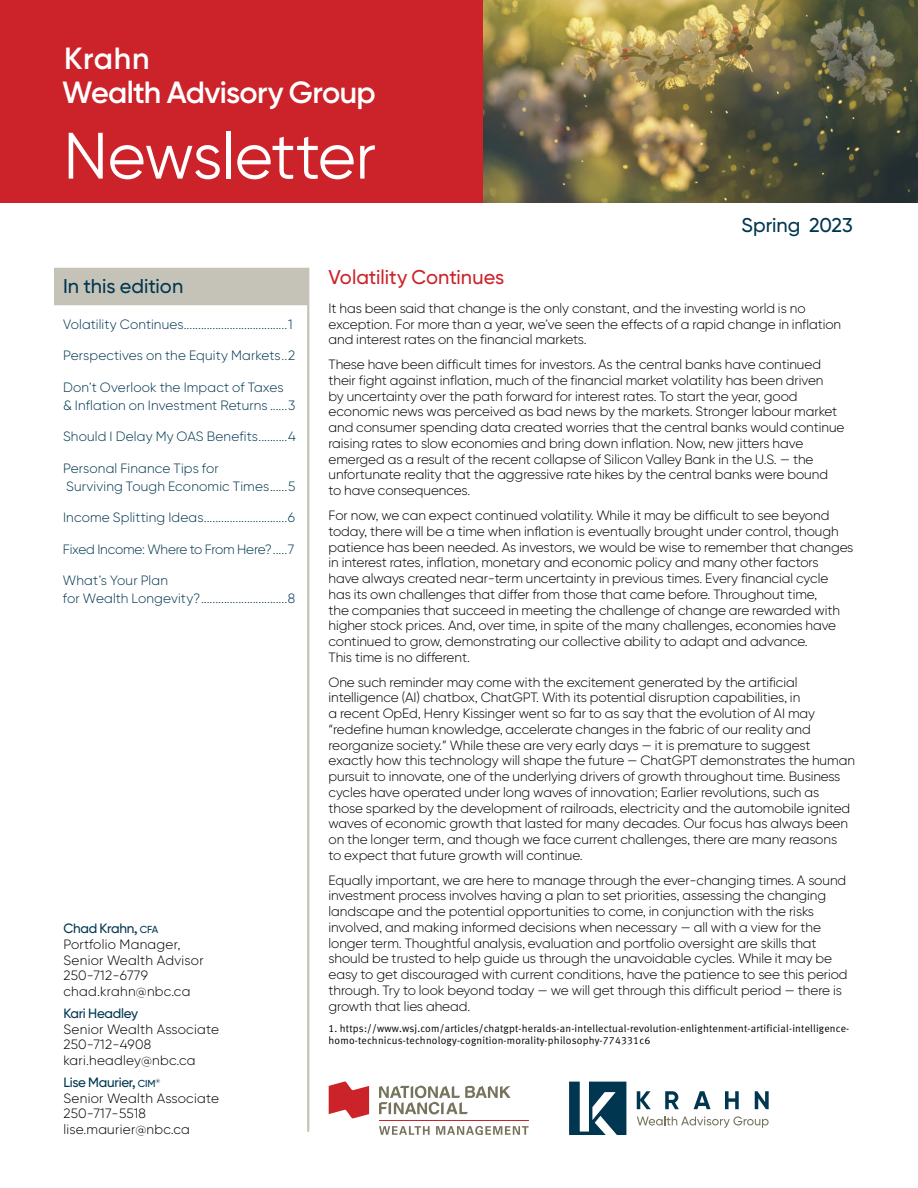
<style>
.page{position:relative;width:918px;height:1188px;background:#fff}
.page>*{position:absolute;margin:0;border:0;box-sizing:border-box;transform-origin:0 0}
.t1{font:65.4px "Gilroy BN";letter-spacing:-.01em;color:#fff}
.t2{font:600 30.6px/34px "Gilroy BN";letter-spacing:-.02em;color:#fff}
.t3{font:500 19.95px "Gilroy BN";color:#00364f}
.t4{font:500 19.95px "Gilroy BN";color:#cc2229}
.t5{font:300 13.5px/15.8px "Gilroy BN";letter-spacing:-.005em;color:#000}
.t6{font:300 13.5px/18px "Gilroy BN";letter-spacing:.01em;color:#00364f}
.t7{font:300 13.5px/15.8px "Gilroy BN";letter-spacing:.02em;color:#000}
.t8{font:300 13.5px "Gilroy BN";letter-spacing:-.015em;color:#00364f}
.t9{font:500 13.5px "Gilroy BN";letter-spacing:-.02em;color:#00364f}
.t10{font:10.5px/12px "Meta Normal LF";letter-spacing:.02em;color:#000}
.s1{font-weight:500;color:#00364f}
.s2{font-weight:500;font-size:10.2px;color:#00364f}
</style>
<div class="page">
<hr style="left:307px;top:268px;width:2px;height:864px;background:#c5c2b7">
<div style="left:54px;top:268px;width:254px;height:37px;background:#c5c2b7"></div>
<img style="left:483px;top:0;width:435px;height:203px">
<div style="left:0;top:0;width:483px;height:203px;background:#cc2229"></div>
<svg style="left:329px;top:1081px;width:40px;height:37px"></svg>
<svg style="left:379px;top:1126px;width:51px;height:9px"></svg>
<svg style="left:436px;top:1126px;width:93px;height:9px"></svg>
<hr style="left:379px;top:1120px;width:150px;height:1px;background:#cc2229">
<svg style="left:379px;top:1086px;width:132px;height:28px"></svg>
<svg style="left:637px;top:1091px;width:14px;height:18px"></svg>
<svg style="left:665px;top:1091px;width:14px;height:18px"></svg>
<svg style="left:694px;top:1091px;width:17px;height:18px"></svg>
<svg style="left:725px;top:1091px;width:14px;height:18px"></svg>
<svg style="left:755px;top:1091px;width:14px;height:18px"></svg>
<svg style="left:637px;top:1116px;width:132px;height:12px"></svg>
<svg style="left:569px;top:1082px;width:57px;height:53px"></svg>
<h2 class="t2" style="left:62px;top:41px;width:315px">Krahn<br>Wealth Advisory Group</h2>
<h1 class="t1" style="left:63px;top:116px;width:314px">Newsletter</h1>
<h3 class="t3" style="left:742px;top:213px;width:113px">Spring 2023</h3>
<h3 class="t3" style="left:63px;top:273px;width:122px">In this edition</h3>
<p class="t6" style="left:63px;top:315px;width:231px">Volatility Continues....................................1</p>
<p class="t6" style="left:63px;top:346px;width:234px">Perspectives on the Equity Markets..2</p>
<p class="t6" style="left:63px;top:378px;width:234px">Don’t Overlook the Impact of Taxes &amp; Inflation on Investment Returns ......3</p>
<p class="t6" style="left:63px;top:427px;width:234px">Should I Delay My OAS Benefits..........4</p>
<p class="t6" style="left:63px;top:459px;width:234px">Personal Finance Tips for<br>Surviving Tough Economic Times......5</p>
<p class="t6" style="left:63px;top:508px;width:234px">Income Splitting Ideas.............................6</p>
<p class="t8" style="left:63px;top:541px;width:233px">Fixed Income: Where to From Here?.....7</p>
<p class="t6" style="left:63px;top:571px;width:234px">What’s Your Plan<br>for Wealth Longevity?..............................8</p>
<p class="t7" style="left:63px;top:920px;width:142px"><span class="s1">Chad Krahn,</span> <span class="s2">CFA<br></span>Portfolio Manager,<br>Senior Wealth Advisor<br>250-712-6779 chad.krahn@nbc.ca</p>
<p class="t9" style="left:63px;top:1005px;width:76px">Kari Headley</p>
<p class="t7" style="left:63px;top:1021px;width:157px">Senior Wealth Associate<br>250-712-4908 kari.headley@nbc.ca</p>
<p class="t7" style="left:63px;top:1074px;width:157px"><span class="s1">Lise Maurier,</span> <span class="s2">CIM</span><sup>®<br></sup>Senior Wealth Associate<br>250-717-5518 lise.maurier@nbc.ca</p>
<h3 class="t4" style="left:328px;top:264px;width:177px">Volatility Continues</h3>
<p class="t5" style="left:328px;top:300px;width:514px">It has been said that change is the only constant, and the investing world is no exception. For more than a year, we’ve seen the effects of a rapid change in inflation and interest rates on the financial markets.</p>
<p class="t5" style="left:328px;top:356px;width:518px">These have been difficult times for investors. As the central banks have continued their fight against inflation, much of the financial market volatility has been driven<br>by uncertainty over the path forward for interest rates. To start the year, good economic news was perceived as bad news by the markets. Stronger labour market and consumer spending data created worries that the central banks would continue raising rates to slow economies and bring down inflation. Now, new jitters have emerged as a result of the recent collapse of Silicon Valley Bank in the U.S. — the unfortunate reality that the aggressive rate hikes by the central banks were bound<br>to have consequences.</p>
<p class="t5" style="left:328px;top:507px;width:526px">For now, we can expect continued volatility. While it may be difficult to see beyond today, there will be a time when inflation is eventually brought under control, though patience has been needed. As investors, we would be wise to remember that changes in interest rates, inflation, monetary and economic policy and many other factors<br>have always created near-term uncertainty in previous times. Every financial cycle has its own challenges that differ from those that came before. Throughout time,<br>the companies that succeed in meeting the challenge of change are rewarded with higher stock prices. And, over time, in spite of the many challenges, economies have continued to grow, demonstrating our collective ability to adapt and advance.<br>This time is no different.</p>
<p class="t5" style="left:328px;top:674px;width:528px">One such reminder may come with the excitement generated by the artificial intelligence (AI) chatbox, ChatGPT. With its potential disruption capabilities, in<br>a recent OpEd, Henry Kissinger went so far to as say that the evolution of AI may “redefine human knowledge, accelerate changes in the fabric of our reality and reorganize society.” While these are very early days — it is premature to suggest exactly how this technology will shape the future — ChatGPT demonstrates the human pursuit to innovate, one of the underlying drivers of growth throughout time. Business cycles have operated under long waves of innovation; Earlier revolutions, such as those sparked by the development of railroads, electricity and the automobile ignited waves of economic growth that lasted for many decades. Our focus has always been on the longer term, and though we face current challenges, there are many reasons<br>to expect that future growth will continue.</p>
<p class="t5" style="left:328px;top:872px;width:521px">Equally important, we are here to manage through the ever-changing times. A sound investment process involves having a plan to set priorities, assessing the changing landscape and the potential opportunities to come, in conjunction with the risks involved, and making informed decisions when necessary — all with a view for the longer term. Thoughtful analysis, evaluation and portfolio oversight are skills that should be trusted to help guide us through the unavoidable cycles. While it may be easy to get discouraged with current conditions, have the patience to see this period through. Try to look beyond today — we will get through this difficult period — there is growth that lies ahead.</p>
<p class="t10" style="left:328px;top:1022px;width:522px">1. https://www.wsj.com/articles/chatgpt-heralds-an-intellectual-revolution-enlightenment-artificial-intelligence&shy;homo-technicus-technology-cognition-morality-philosophy-774331c6</p>
</div>
